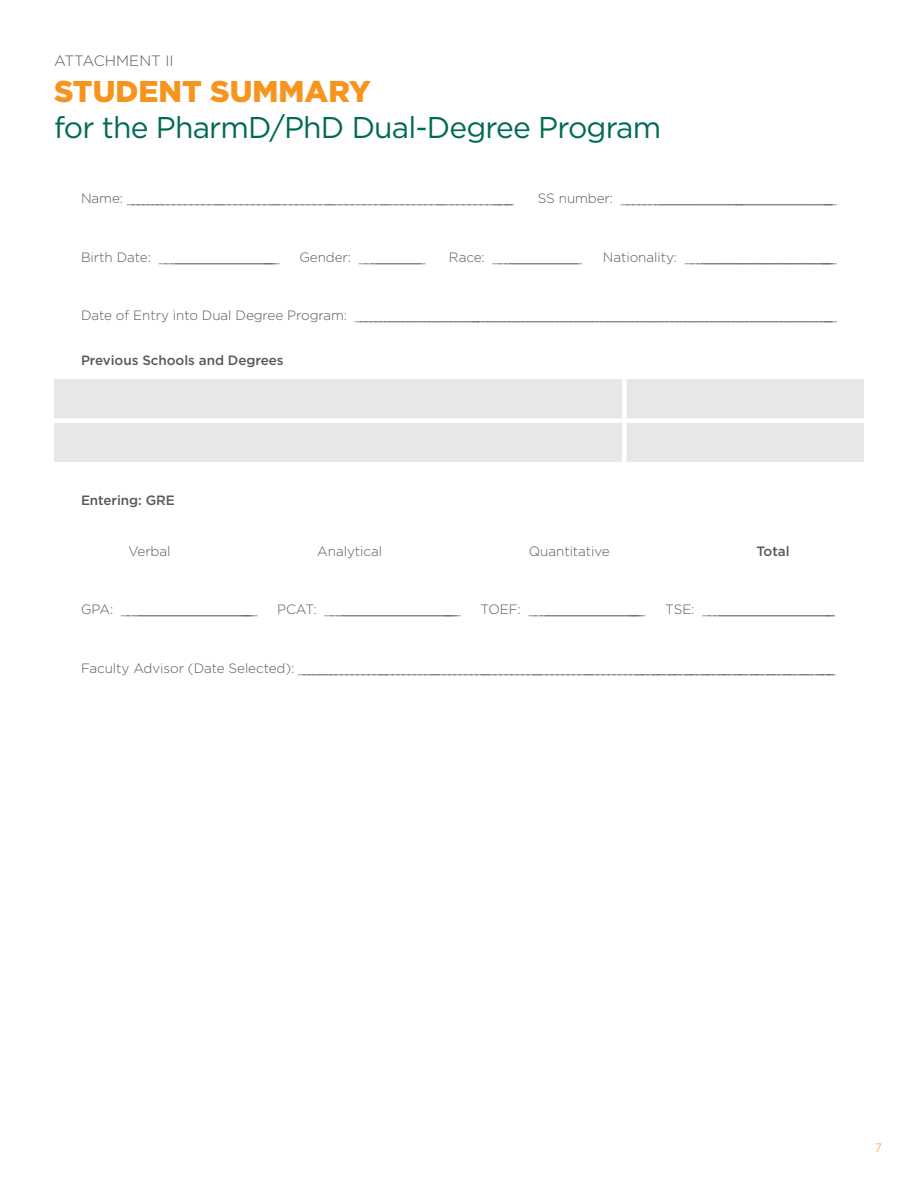
<style>
.page{position:relative;width:918px;height:1188px;background:#fff}
.page>*{position:absolute;margin:0;border:0;box-sizing:border-box;transform-origin:0 0}
.t1{font:30px "Gotham";letter-spacing:-.03em;color:#006a55}
.t2{font:900 30px "Gotham";color:#f7941e}
.t3{font:300 15px "Gotham";color:#58595b}
.t4{font:300 13.5px "Gotham";letter-spacing:-.005em;color:#58595b}
.t5{font:500 13.5px "Gotham";letter-spacing:-.005em;color:#58595b}
.t6{font:300 12px "Gotham";color:#f7941e}
</style>
<div class="page">
<div style="left:54px;top:379px;width:810px;height:83px;background:#e6e7e8"></div>
<div style="left:30px;top:418px;width:852px;height:5px;background:#fff"></div>
<div style="left:622px;top:347px;width:5px;height:122px;background:#fff"></div>
<p class="t3" style="left:54px;top:51px;width:121px">ATTACHMENT II</p>
<h1 class="t2" style="left:54px;top:71px;width:318px">STUDENT SUMMARY</h1>
<h1 class="t1" style="left:54px;top:108px;width:609px">for the PharmD/PhD Dual-Degree Program</h1>
<p class="t4" style="left:81px;top:190px;width:434px">N a m e : _______________________________________________________________________</p>
<p class="t4" style="left:538px;top:190px;width:301px">S S n u m b e r : ______ ____________________________________________</p>
<p class="t4" style="left:81px;top:248px;width:200px">B i r t h D a t e : _ _ ___________________________</p>
<p class="t4" style="left:299px;top:248px;width:128px">G e n d e r : _ _ _____________</p>
<p class="t4" style="left:449px;top:248px;width:135px">R a c e : _ _ ___________________</p>
<p class="t4" style="left:603px;top:248px;width:235px">N a t i o n a l i t y : _ _ _______________________________________</p>
<p class="t4" style="left:81px;top:307px;width:758px">D a t e o f E n t r y i n t o D u a l D e g r e e P r o g r a m : ______________________________________________________________________________________________________________</p>
<p class="t5" style="left:81px;top:352px;width:204px">Previous Schools and Degrees</p>
<p class="t5" style="left:81px;top:491px;width:96px">Entering: GRE</p>
<p class="t4" style="left:128px;top:543px;width:44px">Verbal</p>
<p class="t4" style="left:317px;top:543px;width:66px">Analytical</p>
<p class="t4" style="left:529px;top:543px;width:82px">Quantitative</p>
<p class="t5" style="left:756px;top:542px;width:35px">Total</p>
<p class="t4" style="left:81px;top:601px;width:178px">G P A : _ _ _______________________________</p>
<p class="t4" style="left:277px;top:601px;width:185px">P C A T : _ _ _______________________________</p>
<p class="t4" style="left:480px;top:601px;width:167px">T O E F : _ _ __________________________</p>
<p class="t4" style="left:665px;top:601px;width:171px">T S E : _ _ ______________________________</p>
<p class="t4" style="left:81px;top:660px;width:756px">F a c u l t y A d v i s o r ( D a t e S e l e c t e d ) : ___________________________________________________________________________________________________________________</p>
<p class="t6" style="left:875px;top:1140px;width:9px">7</p>
</div>
